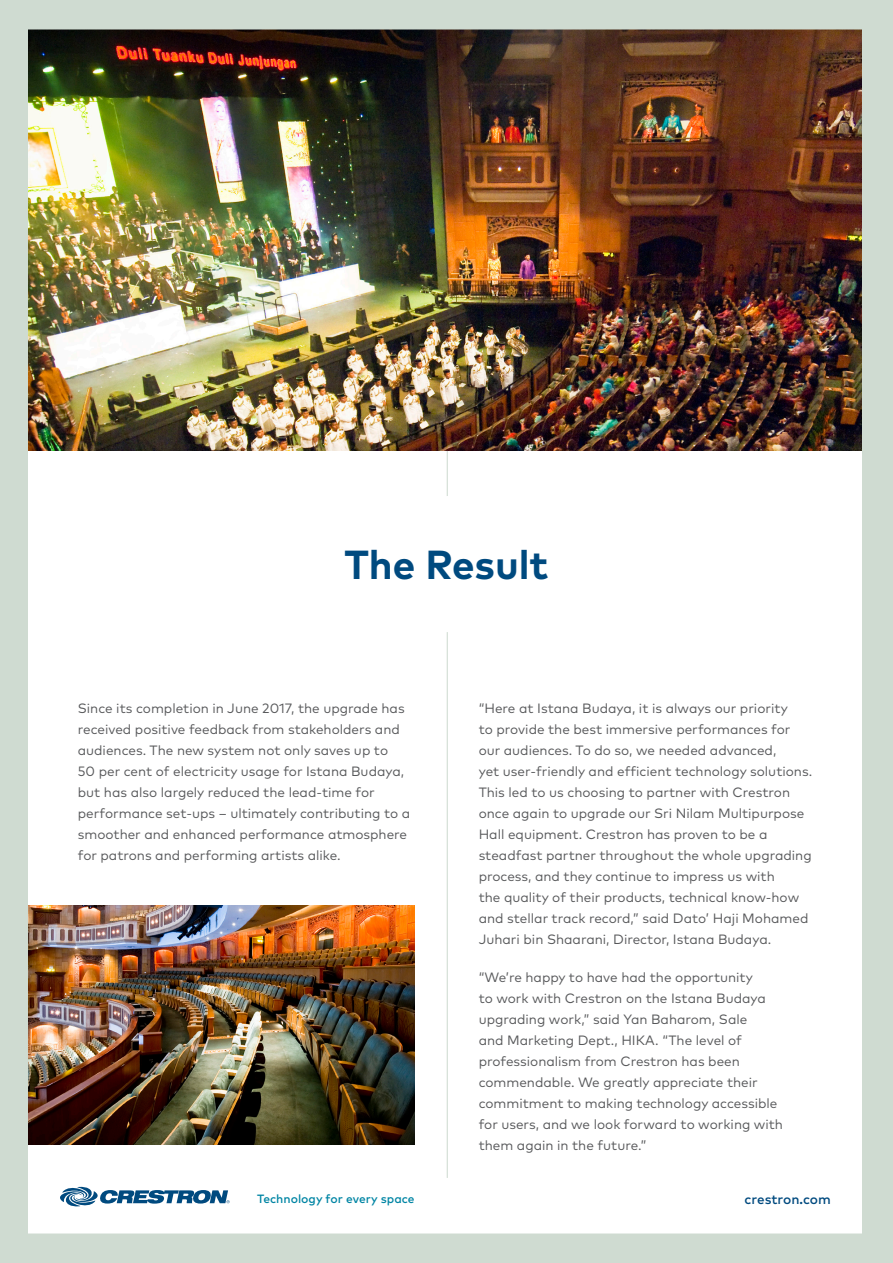
<style>
.page{position:relative;width:893px;height:1263px;background:#fff}
.page>*{position:absolute;margin:0;border:0;box-sizing:border-box;transform-origin:0 0}
.CS___Page_title{font:700 40.5px "Mark Pro";color:#004a7f}
.CS___Body_Copy{font:13.5px/21px "Mark Pro";color:#57585a}
.t1{font:500 13.5px "Mark Pro";color:#004a7f}
.t2{font:500 12px "Mark Pro";color:#0085a4}
</style>
<div class="page">
<img style="left:0;top:0;width:893px;height:1263px">
<p class="CS___Page_title" style="left:344px;top:534px;width:206px">The Result</p>
<p class="CS___Body_Copy" style="left:78px;top:697px;width:334px">Since its completion in June 2017, the upgrade has received positive feedback from stakeholders and audiences. The new system not only saves up to<br>50 per cent of electricity usage for Istana Budaya, but has also largely reduced the lead-time for performance set-ups – ultimately contributing to a smoother and enhanced performance atmosphere for patrons and performing artists alike.</p>
<p class="CS___Body_Copy" style="left:479px;top:697px;width:335px">“Here at Istana Budaya, it is always our priority<br>to provide the best immersive performances for our audiences. To do so, we needed advanced,<br>yet user-friendly and efficient technology solutions.<br>This led to us choosing to partner with Crestron once again to upgrade our Sri Nilam Multipurpose Hall equipment. Crestron has proven to be a steadfast partner throughout the whole upgrading process, and they continue to impress us with<br>the quality of their products, technical know-how and stellar track record,” said Dato’ Haji Mohamed Juhari bin Shaarani, Director, Istana Budaya.</p>
<p class="CS___Body_Copy" style="left:479px;top:966px;width:306px">“We’re happy to have had the opportunity<br>to work with Crestron on the Istana Budaya upgrading work,” said Yan Baharom, Sale<br>and Marketing Dept., HIKA. “The level of professionalism from Crestron has been commendable. We greatly appreciate their commitment to making technology accessible for users, and we look forward to working with them again in the future.”</p>
<p class="t2" style="left:257px;top:1190px;width:159px">Technology for every space</p>
<p class="t1" style="left:745px;top:1189px;width:88px">crestron.com</p>
</div>
